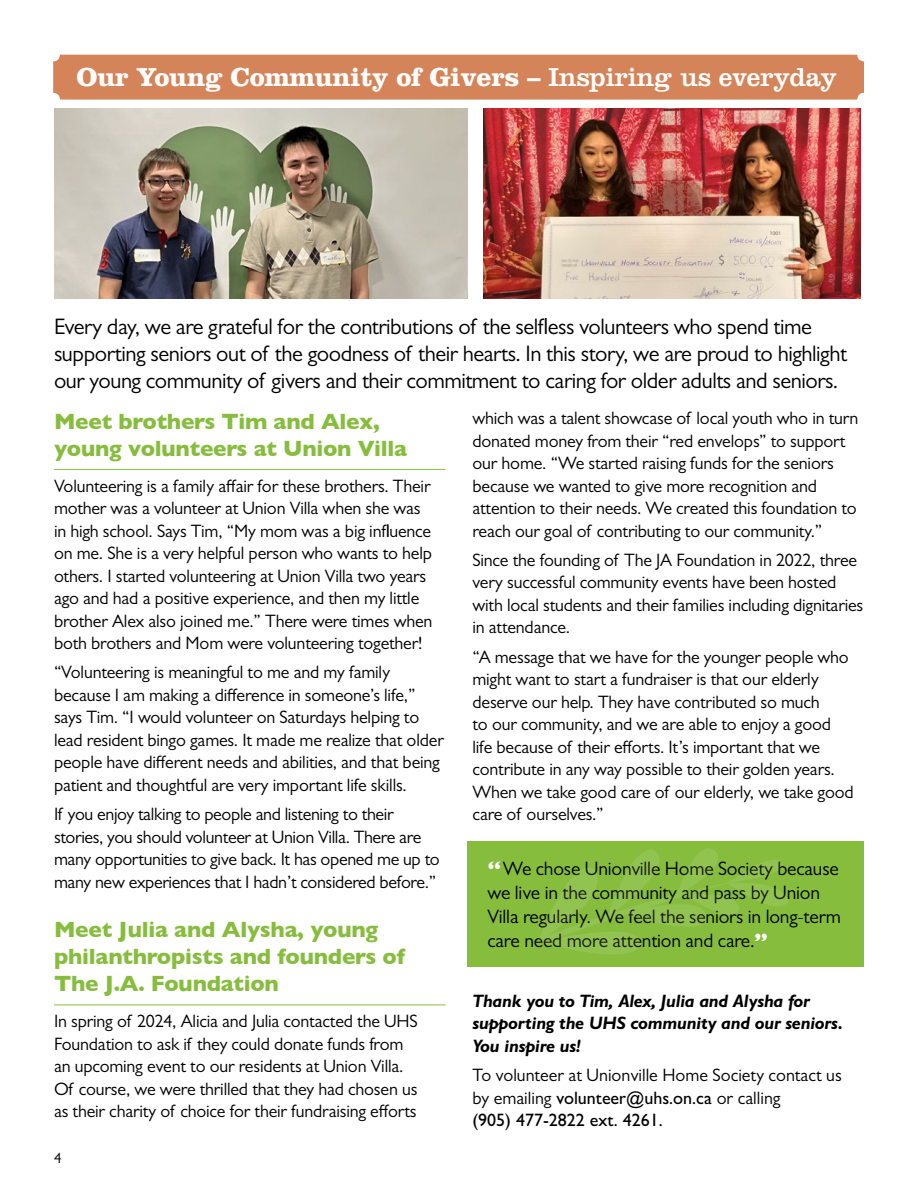
<style>
.page{position:relative;width:918px;height:1188px;background:#fff}
.page>*{position:absolute;margin:0;border:0;box-sizing:border-box;transform-origin:0 0}
.t1{font:700 27px "Clarendon LT Std";letter-spacing:-.01em;color:#fff}
.t2{font:22.5px/27px "Gill Sans MT Pro";letter-spacing:-.02em;color:#000}
.t3{font:700 22.5px/27px "Gill Sans";letter-spacing:-.01em;color:#86bd3d}
.t4{font:19.5px/24px "Gill Sans MT Pro";letter-spacing:-.01em;color:#000}
.t5{font:18px/22.5px "Gill Sans MT Pro";letter-spacing:-.01em;color:#000}
.t6{font:italic 700 18px/22.5px "Gill Sans MT Pro";letter-spacing:-.01em;color:#000}
.t7{font:15px "Gill Sans MT Pro";color:#000}
.s1{font-weight:400}
.s2{font-weight:800;color:#fff}
.s3{font-weight:500}
</style>
<div class="page">
<hr style="left:54px;top:469px;width:392px;height:1px;background:#86bd3d">
<hr style="left:54px;top:1005px;width:392px;height:1px;background:#86bd3d">
<img style="left:54px;top:109px;width:413px;height:190px">
<div style="left:467px;top:841px;width:396px;height:126px;background:#86bd3d"></div>
<svg style="left:539px;top:848px;width:250px;height:106px"></svg>
<img style="left:483px;top:109px;width:378px;height:190px">
<div style="left:53px;top:55px;width:811px;height:45px;background:#d58459;border-radius:7px"></div>
<h1 class="t1" style="left:77px;top:61px;width:762px">Our Young Community of Givers – <span class="s1">Inspiring us everyday</span></h1>
<p class="t2" style="left:54px;top:313px;width:795px">Every day, we are grateful for the contributions of the selfless volunteers who spend time supporting seniors out of the goodness of their hearts. In this story, we are proud to highlight our young community of givers and their commitment to caring for older adults and seniors.</p>
<p class="t3" style="left:54px;top:407px;width:355px">Meet brothers Tim and Alex, young volunteers at Union Villa</p>
<p class="t5" style="left:54px;top:474px;width:380px">Volunteering is a family affair for these brothers. Their mother was a volunteer at Union Villa when she was in high school. Says Tim, “My mom was a big influence on me. She is a very helpful person who wants to help others. I started volunteering at Union Villa two years ago and had a positive experience, and then my little brother Alex also joined me.” There were times when both brothers and Mom were volunteering together!</p>
<p class="t5" style="left:54px;top:661px;width:391px">“Volunteering is meaningful to me and my family because I am making a difference in someone’s life,” says Tim. “I would volunteer on Saturdays helping to lead resident bingo games. It made me realize that older people have different needs and abilities, and that being patient and thoughtful are very important life skills.</p>
<p class="t5" style="left:54px;top:803px;width:387px">If you enjoy talking to people and listening to their stories, you should volunteer at Union Villa. There are many opportunities to give back. It has opened me up to many new experiences that I hadn’t considered before.”</p>
<p class="t3" style="left:54px;top:915px;width:353px">Meet Julia and Alysha, young philanthropists and founders of<br>The J.A. Foundation</p>
<p class="t5" style="left:54px;top:1010px;width:365px">In spring of 2024, Alicia and Julia contacted the UHS Foundation to ask if they could donate funds from an upcoming event to our residents at Union Villa.<br>Of course, we were thrilled that they had chosen us as their charity of choice for their fundraising efforts</p>
<p class="t5" style="left:472px;top:407px;width:387px">which was a talent showcase of local youth who in turn donated money from their “red envelops” to support our home. “We started raising funds for the seniors because we wanted to give more recognition and attention to their needs. We created this foundation to reach our goal of contributing to our community.”</p>
<p class="t5" style="left:472px;top:548px;width:392px">Since the founding of The JA Foundation in 2022, three very successful community events have been hosted with local students and their families including dignitaries in attendance.</p>
<p class="t5" style="left:472px;top:645px;width:383px">“A message that we have for the younger people who might want to start a fundraiser is that our elderly deserve our help. They have contributed so much<br>to our community, and we are able to enjoy a good life because of their efforts. It’s important that we contribute in any way possible to their golden years.<br>When we take good care of our elderly, we take good care of ourselves.”</p>
<p class="t4" style="left:487px;top:856px;width:355px"><span class="s2">“</span>We chose Unionville Home Society because we live in the community and pass by Union Villa regularly. We feel the seniors in long-term care need more attention and care.<span class="s2">”</span></p>
<p class="t6" style="left:472px;top:989px;width:372px">Thank you to Tim, Alex, Julia and Alysha for supporting the UHS community and our seniors.<br>You inspire us!</p>
<p class="t5" style="left:472px;top:1064px;width:371px">To volunteer at Unionville Home Society contact us by emailing <span class="s3">volunteer@uhs.on.ca</span> or calling<br><span class="s3">(905) 477-2822 ext. 4261.</span></p>
<p class="t7" style="left:54px;top:1149px;width:9px">4</p>
</div>
